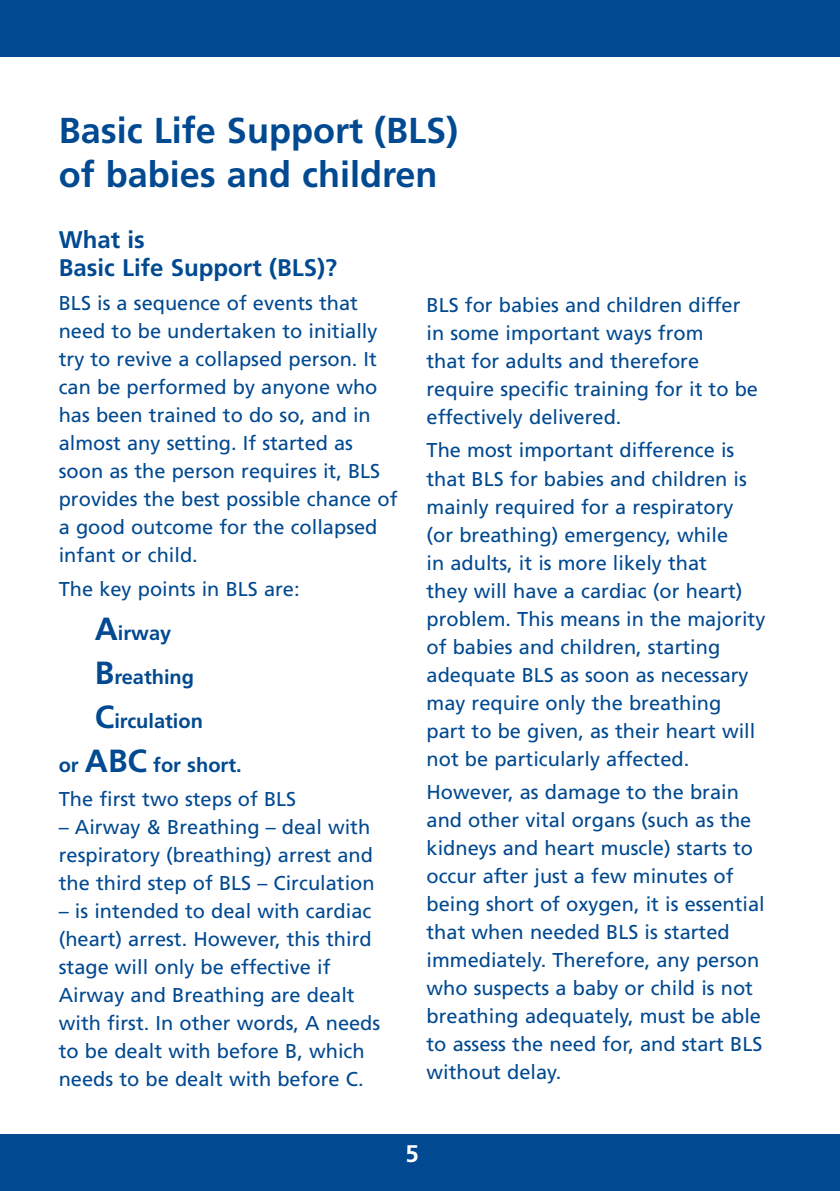
<style>
.page{position:relative;width:840px;height:1191px;background:#fff}
.page>*{position:absolute;margin:0;border:0;box-sizing:border-box;transform-origin:0 0}
.t1{font:700 36px/43.2px "Frutiger";color:#014990}
.t2{font:700 24px/28.8px "Frutiger";color:#014990}
.t3{font:700 24px "Frutiger";color:#fff}
.t4{font:20px/28px "Frutiger";color:#014990}
.t5{font:700 20px "Frutiger";color:#014990}
.s1{font-size:32px}
.s2{font-weight:700}
.s3{font-weight:700;font-size:32px}
</style>
<div class="page">
<div style="left:0;top:1134px;width:839px;height:57px;background:#014990"></div>
<div style="left:0;top:0;width:839px;height:57px;background:#014990"></div>
<h1 class="t1" style="left:59px;top:109px;width:401px">Basic Life Support (BLS) of babies and children</h1>
<p class="t2" style="left:59px;top:224px;width:280px">What is<br>Basic Life Support (BLS)?</p>
<p class="t4" style="left:59px;top:289px;width:340px">BLS is a sequence of events that need to be undertaken to initially try to revive a collapsed person. It can be performed by anyone who has been trained to do so, and in almost any setting. If started as soon as the person requires it, BLS provides the best possible chance of a good outcome for the collapsed infant or child.</p>
<p class="t4" style="left:59px;top:574px;width:242px">The key points in BLS are:</p>
<p class="t5" style="left:95px;top:621px;width:78px"><span class="s1">A</span>irway</p>
<p class="t5" style="left:95px;top:665px;width:101px"><span class="s1">B</span>reathing</p>
<p class="t5" style="left:95px;top:709px;width:110px"><span class="s1">C</span>irculation</p>
<p class="t4" style="left:59px;top:748px;width:239px;line-height:33.6px"><span class="s2">or</span> <span class="s3">ABC</span> <span class="s2">for short.<br></span>The first two steps of BLS</p>
<p class="t4" style="left:59px;top:812px;width:317px">– Airway &amp; Breathing – deal with respiratory (breathing) arrest and the third step of BLS – Circulation</p>
<p class="t4" style="left:59px;top:896px;width:323px">– is intended to deal with cardiac (heart) arrest. However, this third stage will only be effective if<br>Airway and Breathing are dealt with first. In other words, A needs to be dealt with before B, which needs to be dealt with before C.</p>
<p class="t4" style="left:426px;top:291px;width:333px">BLS for babies and children differ in some important ways from<br>that for adults and therefore require specific training for it to be effectively delivered.</p>
<p class="t4" style="left:426px;top:436px;width:340px">The most important difference is that BLS for babies and children is mainly required for a respiratory<br>(or breathing) emergency, while<br>in adults, it is more likely that<br>they will have a cardiac (or heart) problem. This means in the majority of babies and children, starting adequate BLS as soon as necessary may require only the breathing<br>part to be given, as their heart will not be particularly affected.</p>
<p class="t4" style="left:426px;top:778px;width:339px">However, as damage to the brain and other vital organs (such as the kidneys and heart muscle) starts to occur after just a few minutes of being short of oxygen, it is essential that when needed BLS is started immediately. Therefore, any person who suspects a baby or child is not breathing adequately, must be able to assess the need for, and start BLS without delay.</p>
<p class="t3" style="left:405px;top:1139px;width:15px">5</p>
</div>
